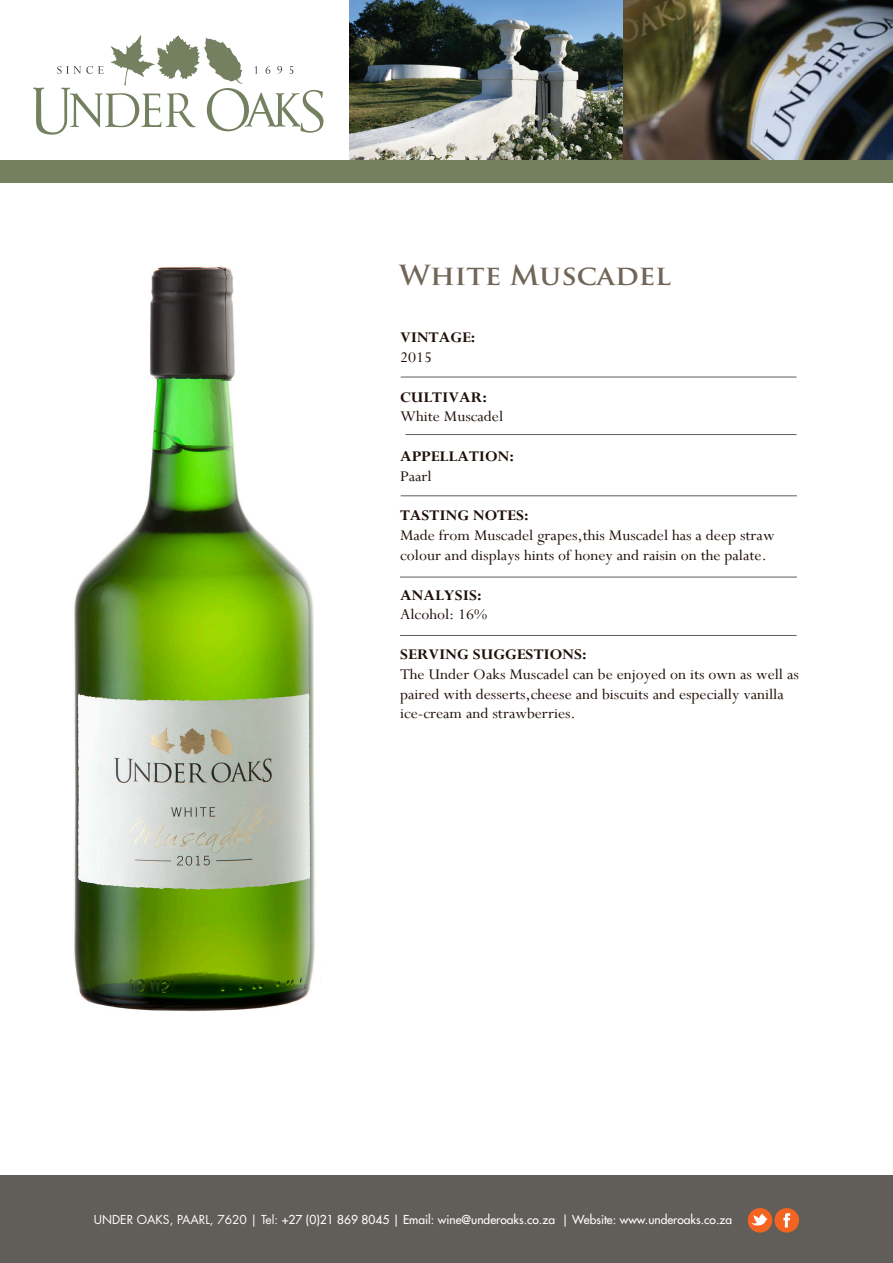
<style>
.page{position:relative;width:893px;height:1263px;background:#fff}
.page>*{position:absolute;margin:0;border:0;box-sizing:border-box;transform-origin:0 0}
.t1{font:700 27px "Trajan Pro";color:#716557;scale:1.06 1}
.t2{font:16.5px/19.8px "Perpetua";color:#1f0f09;scale:1.06 1}
.t3{font:700 16.5px "Perpetua";color:#1f0f09;scale:1.06 1}
.t4{font:500 12px "Futura Std";color:#fff}
.s1{font-weight:400}
</style>
<div class="page">
<div style="left:0;top:1175px;width:893px;height:88px;background:#615e5a"></div>
<img style="left:74px;top:266px;width:241px;height:745px">
<img style="left:622px;top:0;width:271px;height:160px">
<img style="left:349px;top:0;width:273px;height:160px">
<div style="left:748px;top:1208px;width:24px;height:24px;background:#f36421;border-radius:50%"></div>
<svg style="left:751px;top:1214px;width:17px;height:12px"></svg>
<div style="left:774px;top:1208px;width:25px;height:24px;background:#f36421;border-radius:50%"></div>
<svg style="left:783px;top:1213px;width:7px;height:14px"></svg>
<hr style="left:401px;top:377px;width:395px;height:1px;background:#615e5a">
<hr style="left:405px;top:434px;width:391px;height:1px;background:#615e5a">
<hr style="left:401px;top:495px;width:396px;height:1px;background:#615e5a">
<hr style="left:400px;top:635px;width:396px;height:1px;background:#615e5a">
<hr style="left:400px;top:577px;width:397px;height:1px;background:#615e5a">
<div style="left:0;top:160px;width:893px;height:23px;background:#74805f"></div>
<svg style="left:33px;top:35px;width:290px;height:100px"></svg>
<h1 class="t1" style="left:399px;top:258px;width:258px">White Muscadel</h1>
<p class="t3" style="left:400px;top:327px;width:73px">VINTAGE:</p>
<p class="t2" style="left:400px;top:347px;width:32px">2015</p>
<p class="t3" style="left:400px;top:386px;width:83px">CULTIVAR:</p>
<p class="t2" style="left:400px;top:406px;width:99px">White Muscadel</p>
<p class="t3" style="left:400px;top:446px;width:109px">APPELLATION:</p>
<p class="t2" style="left:400px;top:466px;width:31px">Paarl</p>
<p class="t3" style="left:400px;top:505px;width:123px">TASTING NOTES:</p>
<p class="t2" style="left:400px;top:525px;width:355px">Made from Muscadel grapes,this Muscadel has a deep straw colour and displays hints of honey and raisin on the palate.</p>
<p class="t3" style="left:400px;top:584px;width:78px">ANALYSIS:</p>
<p class="t2" style="left:400px;top:604px;width:84px">Alcohol: 16%</p>
<p class="t3" style="left:400px;top:644px;width:178px">SERVING SUGGESTIONS:</p>
<p class="t2" style="left:400px;top:664px;width:378px">The Under Oaks Muscadel can be enjoyed on its own as well as paired with desserts,cheese and biscuits and especially vanilla ice-cream and strawberries.</p>
<p class="t4" style="left:94px;top:1212px;width:640px"><span class="s1">UNDER OAKS, PAARL, 7620 | Tel:</span> +27 (0)21 869 8045 | Email: wine@underoaks.co.za | Website: www.underoaks.co.za</p>
</div>
